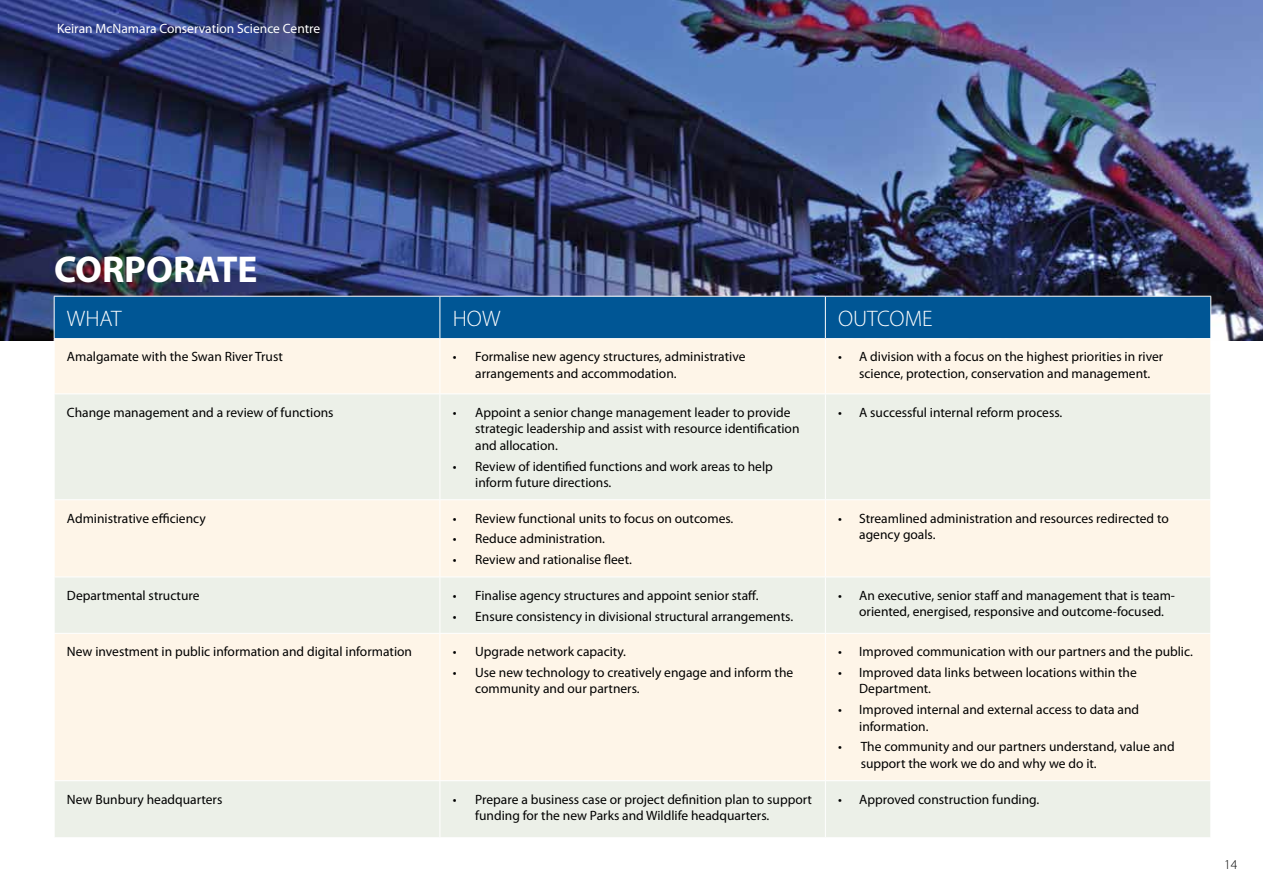
<style>
.page{position:relative;width:1263px;height:893px;background:#fff}
.page>*{position:absolute;margin:0;border:0;box-sizing:border-box;transform-origin:0 0}
.t1{font:700 37.5px "Myriad Pro";color:#fff}
.t2{font:300 22.5px "Myriad Pro";color:#fff}
.t3{font:13.5px/16.5px "Myriad Pro";color:#000}
.t4{font:13.5px "Myriad Pro";color:#fff}
.t5{font:300 13.5px "Myriad Pro";color:#000}
</style>
<div class="page">
<img style="left:0;top:0;width:1263px;height:340px">
<div style="left:55px;top:297px;width:1155px;height:41px;background:#005695"></div>
<div style="left:55px;top:339px;width:1155px;height:54px;background:#fef5e8"></div>
<svg style="left:55px;top:394px;width:1155px;height:443px;background:#f5f2e8"></svg>
<hr style="left:825px;top:296px;width:386px;height:1px;background:#fff">
<hr style="left:1210px;top:297px;width:1px;height:41px;background:#fff">
<hr style="left:825px;top:338px;width:386px;height:1px;background:#fff">
<hr style="left:1210px;top:339px;width:1px;height:54px;background:#fff">
<hr style="left:439px;top:394px;width:1px;height:105px;background:#fff">
<hr style="left:825px;top:394px;width:1px;height:105px;background:#fff">
<hr style="left:54px;top:499px;width:386px;height:1px;background:#fff">
<hr style="left:440px;top:499px;width:385px;height:1px;background:#fff">
<hr style="left:439px;top:500px;width:1px;height:77px;background:#fff">
<hr style="left:825px;top:499px;width:386px;height:1px;background:#fff">
<hr style="left:825px;top:500px;width:1px;height:77px;background:#fff">
<hr style="left:54px;top:577px;width:386px;height:1px;background:#fff">
<hr style="left:440px;top:577px;width:385px;height:1px;background:#fff">
<hr style="left:439px;top:577px;width:1px;height:56px;background:#fff">
<hr style="left:825px;top:577px;width:386px;height:1px;background:#fff">
<hr style="left:825px;top:577px;width:1px;height:56px;background:#fff">
<hr style="left:54px;top:296px;width:386px;height:1px;background:#fff">
<hr style="left:54px;top:297px;width:1px;height:41px;background:#fff">
<hr style="left:440px;top:296px;width:385px;height:1px;background:#fff">
<hr style="left:439px;top:297px;width:1px;height:41px;background:#fff">
<hr style="left:825px;top:297px;width:1px;height:41px;background:#fff">
<hr style="left:54px;top:338px;width:386px;height:1px;background:#fff">
<hr style="left:54px;top:339px;width:1px;height:54px;background:#fff">
<hr style="left:440px;top:338px;width:385px;height:1px;background:#fff">
<hr style="left:439px;top:339px;width:1px;height:54px;background:#fff">
<hr style="left:825px;top:339px;width:1px;height:54px;background:#fff">
<hr style="left:54px;top:633px;width:386px;height:1px;background:#fff">
<hr style="left:440px;top:633px;width:385px;height:1px;background:#fff">
<hr style="left:439px;top:634px;width:1px;height:146px;background:#fff">
<hr style="left:825px;top:633px;width:386px;height:1px;background:#fff">
<hr style="left:825px;top:634px;width:1px;height:146px;background:#fff">
<hr style="left:54px;top:780px;width:386px;height:1px;background:#fff">
<hr style="left:440px;top:780px;width:385px;height:1px;background:#fff">
<hr style="left:439px;top:781px;width:1px;height:56px;background:#fff">
<hr style="left:825px;top:780px;width:386px;height:1px;background:#fff">
<hr style="left:825px;top:781px;width:1px;height:56px;background:#fff">
<p class="t4" style="left:57px;top:20px;width:265px">Keiran McNamara Conservation Science Centre</p>
<h1 class="t1" style="left:54px;top:245px;width:205px">CORPORATE</h1>
<h2 class="t2" style="left:67px;top:305px;width:56px">WHAT</h2>
<h2 class="t2" style="left:453px;top:305px;width:49px">HOW</h2>
<h2 class="t2" style="left:838px;top:305px;width:96px">OUTCOME</h2>
<p class="t3" style="left:67px;top:348px;width:217px">Amalgamate with the Swan River Trust</p>
<p class="t3" style="left:475px;top:348px;width:272px;text-indent:-23px">• Formalise new agency structures, administrative arrangements and accommodation.</p>
<p class="t3" style="left:859px;top:348px;width:306px;text-indent:-21px">• A division with a focus on the highest priorities in river science, protection, conservation and management.</p>
<p class="t3" style="left:67px;top:404px;width:268px">Change management and a review of functions</p>
<p class="t3" style="left:475px;top:404px;width:326px;text-indent:-23px">• Appoint a senior change management leader to provide strategic leadership and assist with resource identification and allocation.</p>
<p class="t3" style="left:475px;top:457px;width:299px;text-indent:-23px">• Review of identified functions and work areas to help inform future directions.</p>
<p class="t3" style="left:838px;top:404px;width:226px">• A successful internal reform process.</p>
<p class="t3" style="left:67px;top:510px;width:140px">Administrative efficiency</p>
<p class="t3" style="left:453px;top:510px;width:282px">• Review functional units to focus on outcomes.</p>
<p class="t3" style="left:453px;top:530px;width:154px">• Reduce administration.</p>
<p class="t3" style="left:453px;top:551px;width:181px">• Review and rationalise fleet.</p>
<p class="t3" style="left:67px;top:587px;width:134px">Departmental structure</p>
<p class="t3" style="left:453px;top:587px;width:307px">• Finalise agency structures and appoint senior staff.</p>
<p class="t3" style="left:453px;top:608px;width:342px">• Ensure consistency in divisional structural arrangements.</p>
<p class="t3" style="left:67px;top:643px;width:347px">New investment in public information and digital information</p>
<p class="t3" style="left:453px;top:643px;width:175px">• Upgrade network capacity.</p>
<p class="t3" style="left:475px;top:664px;width:320px;text-indent:-23px">• Use new technology to creatively engage and inform the community and our partners.</p>
<p class="t3" style="left:859px;top:510px;width:311px;text-indent:-21px">• Streamlined administration and resources redirected to agency goals.</p>
<p class="t3" style="left:859px;top:587px;width:317px;text-indent:-21px">• An executive, senior staff and management that is team&shy;oriented, energised, responsive and outcome-focused.</p>
<p class="t3" style="left:838px;top:643px;width:356px">• Improved communication with our partners and the public.</p>
<p class="t3" style="left:859px;top:664px;width:279px;text-indent:-21px">• Improved data links between locations within the<br>Department.</p>
<p class="t3" style="left:859px;top:701px;width:281px;text-indent:-21px">• Improved internal and external access to data and information.</p>
<p class="t3" style="left:861px;top:738px;width:315px;text-indent:-23px">• The community and our partners understand, value and support the work we do and why we do it.</p>
<p class="t3" style="left:67px;top:791px;width:157px">New Bunbury headquarters</p>
<p class="t3" style="left:475px;top:791px;width:338px;text-indent:-23px">• Prepare a business case or project definition plan to support funding for the new Parks and Wildlife headquarters.</p>
<p class="t3" style="left:838px;top:791px;width:203px">• Approved construction funding.</p>
<p class="t5" style="left:1224px;top:856px;width:15px">14</p>
</div>
